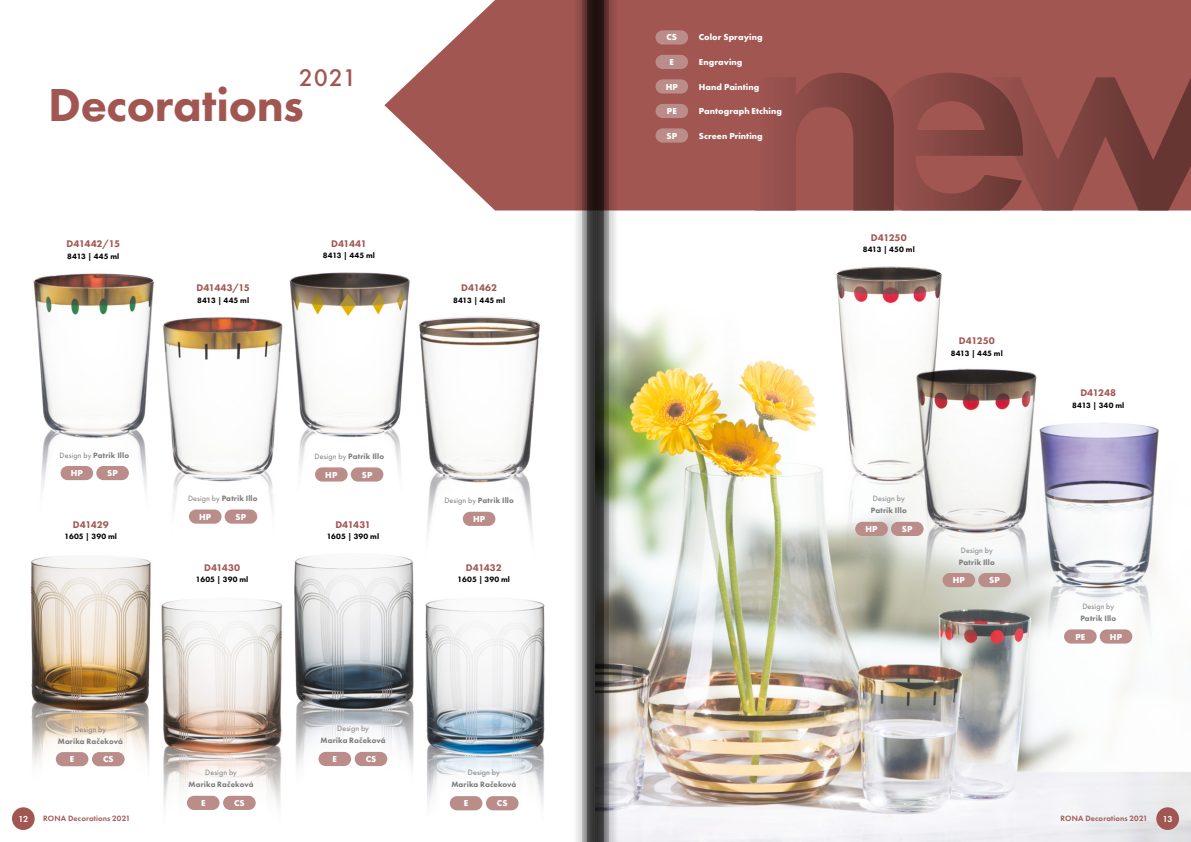
<style>
.page{position:relative;width:1191px;height:842px;background:#fff}
.page>*{position:absolute;margin:0;border:0;box-sizing:border-box;transform-origin:0 0}
.t1{font:800 48px "Futura PT";letter-spacing:-.01em;color:#a15652}
.t2{font:500 25px "Futura PT";color:#a15652}
.t3{font:800 10px "Futura PT";letter-spacing:-.005em;color:#a15652}
.t4{font:800 10px "Futura PT";letter-spacing:-.03em;color:#a15652}
.t5{font:700 9px "Futura PT";letter-spacing:.01em;color:#fff}
.t6{font:600 9px "Futura PT";color:#fff}
.t7{font:800 8px "Futura PT";letter-spacing:.015em;color:#7c7b7b}
.t8{font:800 8px "Futura PT";letter-spacing:.015em;color:#000}
.t9{font:8px "Futura PT";letter-spacing:.015em;color:#7c7b7b}
.t10{font:600 8px "Futura PT";letter-spacing:.02em;color:#a15652}
.s1{font-weight:400}
</style>
<div class="page">
<svg style="left:384px;top:0;width:807px;height:210px;background:#ac6a66"></svg>
<svg style="left:755px;top:73px;width:436px;height:137px;background:#8b4a46"></svg>
<img style="left:33px;top:273px;width:113px;height:211px">
<img style="left:146px;top:277px;width:126px;height:246px">
<img style="left:272px;top:209px;width:154px;height:304px">
<img style="left:410px;top:255px;width:131px;height:275px">
<img style="left:12px;top:484px;width:159px;height:346px">
<img style="left:144px;top:532px;width:131px;height:298px">
<img style="left:275px;top:483px;width:158px;height:324px">
<img style="left:409px;top:530px;width:136px;height:281px">
<img style="left:618px;top:210px;width:573px;height:632px">
<div style="left:56px;top:752px;width:32px;height:14px;background:#ba8d8a;border-radius:7px"></div>
<div style="left:92px;top:752px;width:33px;height:14px;background:#ba8d8a;border-radius:7px"></div>
<div style="left:187px;top:796px;width:32px;height:14px;background:#ba8d8a;border-radius:7px"></div>
<div style="left:223px;top:796px;width:33px;height:14px;background:#ba8d8a;border-radius:7px"></div>
<div style="left:318px;top:752px;width:33px;height:14px;background:#ba8d8a;border-radius:7px"></div>
<div style="left:355px;top:752px;width:32px;height:14px;background:#ba8d8a;border-radius:7px"></div>
<div style="left:450px;top:796px;width:32px;height:14px;background:#ba8d8a;border-radius:7px"></div>
<div style="left:486px;top:796px;width:32px;height:14px;background:#ba8d8a;border-radius:7px"></div>
<div style="left:61px;top:466px;width:32px;height:14px;background:#ba8d8a;border-radius:7px"></div>
<div style="left:96px;top:466px;width:33px;height:14px;background:#ba8d8a;border-radius:7px"></div>
<div style="left:189px;top:509px;width:32px;height:15px;background:#ba8d8a;border-radius:7px"></div>
<div style="left:225px;top:509px;width:32px;height:15px;background:#ba8d8a;border-radius:7px"></div>
<div style="left:315px;top:467px;width:33px;height:15px;background:#ba8d8a;border-radius:7px"></div>
<div style="left:351px;top:467px;width:32px;height:15px;background:#ba8d8a;border-radius:7px"></div>
<div style="left:463px;top:512px;width:32px;height:14px;background:#ba8d8a;border-radius:7px"></div>
<div style="left:855px;top:522px;width:33px;height:14px;background:#ba8d8a;border-radius:7px"></div>
<div style="left:891px;top:522px;width:32px;height:14px;background:#ba8d8a;border-radius:7px"></div>
<div style="left:942px;top:573px;width:33px;height:14px;background:#ba8d8a;border-radius:7px"></div>
<div style="left:978px;top:573px;width:33px;height:14px;background:#ba8d8a;border-radius:7px"></div>
<div style="left:1064px;top:629px;width:32px;height:15px;background:#ba8d8a;border-radius:7px"></div>
<div style="left:1099px;top:629px;width:33px;height:15px;background:#ba8d8a;border-radius:7px"></div>
<div style="left:655px;top:30px;width:33px;height:15px;background:#ba8d8a;border-radius:7px"></div>
<div style="left:655px;top:55px;width:33px;height:14px;background:#ba8d8a;border-radius:7px"></div>
<div style="left:655px;top:79px;width:33px;height:15px;background:#ba8d8a;border-radius:7px"></div>
<div style="left:655px;top:104px;width:33px;height:14px;background:#ba8d8a;border-radius:7px"></div>
<div style="left:655px;top:128px;width:33px;height:15px;background:#ba8d8a;border-radius:7px"></div>
<div style="left:12px;top:807px;width:23px;height:23px;background:#a15652;border-radius:50%"></div>
<div style="left:1156px;top:807px;width:23px;height:23px;background:#a15652;border-radius:50%"></div>
<svg style="left:573px;top:0;width:9px;height:842px"></svg>
<svg style="left:609px;top:0;width:9px;height:842px;background:#aea094"></svg>
<svg style="left:582px;top:0;width:6px;height:842px;background:#857a7a"></svg>
<svg style="left:603px;top:0;width:6px;height:842px;background:#675e57"></svg>
<svg style="left:588px;top:0;width:7px;height:842px;background:#373232"></svg>
<svg style="left:595px;top:0;width:8px;height:842px;background:#2b2725"></svg>
<h2 class="t2" style="left:299px;top:62px;width:59px">2021</h2>
<h1 class="t1" style="left:48px;top:75px;width:257px">Decorations</h1>
<p class="t4" style="left:67px;top:238px;width:55px">D41442/15</p>
<p class="t8" style="left:67px;top:251px;width:54px">8413 | 445 ml</p>
<p class="t3" style="left:331px;top:237px;width:37px">D41441</p>
<p class="t8" style="left:323px;top:250px;width:54px">8413 | 445 ml</p>
<p class="t3" style="left:196px;top:282px;width:55px">D41443/15</p>
<p class="t8" style="left:197px;top:295px;width:54px">8413 | 445 ml</p>
<p class="t7" style="left:60px;top:450px;width:71px"><span class="s1">Design by</span> Patrik Illo</p>
<p class="t7" style="left:314px;top:451px;width:71px"><span class="s1">Design by</span> Patrik Illo</p>
<p class="t5" style="left:71px;top:467px;width:14px">HP</p>
<p class="t5" style="left:107px;top:467px;width:12px">SP</p>
<p class="t5" style="left:325px;top:469px;width:14px">HP</p>
<p class="t5" style="left:362px;top:469px;width:12px">SP</p>
<p class="t7" style="left:188px;top:493px;width:71px"><span class="s1">Design by</span> Patrik Illo</p>
<p class="t3" style="left:73px;top:518px;width:37px">D41429</p>
<p class="t8" style="left:65px;top:531px;width:54px">1605 | 390 ml</p>
<p class="t5" style="left:199px;top:511px;width:14px">HP</p>
<p class="t5" style="left:236px;top:511px;width:12px">SP</p>
<p class="t3" style="left:335px;top:518px;width:37px">D41431</p>
<p class="t8" style="left:327px;top:531px;width:54px">1605 | 390 ml</p>
<p class="t3" style="left:204px;top:561px;width:38px">D41430</p>
<p class="t8" style="left:196px;top:574px;width:54px">1605 | 390 ml</p>
<p class="t9" style="left:74px;top:724px;width:33px">Design by</p>
<p class="t7" style="left:58px;top:736px;width:67px">Marika Račeková</p>
<p class="t9" style="left:337px;top:723px;width:33px">Design by</p>
<p class="t7" style="left:320px;top:735px;width:67px">Marika Račeková</p>
<p class="t5" style="left:70px;top:753px;width:6px">E</p>
<p class="t5" style="left:103px;top:753px;width:12px">CS</p>
<p class="t5" style="left:332px;top:753px;width:6px">E</p>
<p class="t5" style="left:366px;top:753px;width:12px">CS</p>
<p class="t9" style="left:205px;top:767px;width:33px">Design by</p>
<p class="t7" style="left:188px;top:779px;width:67px">Marika Račeková</p>
<p class="t5" style="left:201px;top:797px;width:6px">E</p>
<p class="t5" style="left:234px;top:797px;width:12px">CS</p>
<p class="t3" style="left:461px;top:282px;width:37px">D41462</p>
<p class="t8" style="left:453px;top:295px;width:54px">8413 | 445 ml</p>
<p class="t7" style="left:444px;top:496px;width:71px"><span class="s1">Design by</span> Patrik Illo</p>
<p class="t5" style="left:473px;top:513px;width:14px">HP</p>
<p class="t3" style="left:466px;top:561px;width:37px">D41432</p>
<p class="t8" style="left:457px;top:574px;width:54px">1605 | 390 ml</p>
<p class="t9" style="left:468px;top:767px;width:33px">Design by</p>
<p class="t7" style="left:451px;top:779px;width:67px">Marika Račeková</p>
<p class="t5" style="left:464px;top:797px;width:6px">E</p>
<p class="t5" style="left:497px;top:797px;width:12px">CS</p>
<p class="t5" style="left:666px;top:32px;width:12px">CS</p>
<p class="t5" style="left:699px;top:32px;width:65px">Color Spraying</p>
<p class="t5" style="left:669px;top:56px;width:6px">E</p>
<p class="t5" style="left:699px;top:56px;width:45px">Engraving</p>
<p class="t5" style="left:666px;top:81px;width:14px">HP</p>
<p class="t5" style="left:699px;top:81px;width:62px">Hand Painting</p>
<p class="t5" style="left:667px;top:105px;width:11px">PE</p>
<p class="t5" style="left:699px;top:105px;width:84px">Pantograph Etching</p>
<p class="t5" style="left:666px;top:130px;width:12px">SP</p>
<p class="t5" style="left:699px;top:130px;width:65px">Screen Printing</p>
<p class="t3" style="left:871px;top:231px;width:37px">D41250</p>
<p class="t8" style="left:862px;top:244px;width:53px">8413 | 450 ml</p>
<p class="t3" style="left:959px;top:335px;width:37px">D41250</p>
<p class="t8" style="left:950px;top:348px;width:54px">8413 | 445 ml</p>
<p class="t9" style="left:873px;top:494px;width:33px">Design by</p>
<p class="t7" style="left:871px;top:505px;width:37px">Patrik Illo</p>
<p class="t5" style="left:865px;top:523px;width:14px">HP</p>
<p class="t5" style="left:902px;top:523px;width:12px">SP</p>
<p class="t9" style="left:961px;top:545px;width:33px">Design by</p>
<p class="t7" style="left:959px;top:557px;width:37px">Patrik Illo</p>
<p class="t5" style="left:952px;top:574px;width:14px">HP</p>
<p class="t5" style="left:989px;top:574px;width:12px">SP</p>
<p class="t3" style="left:1080px;top:387px;width:37px">D41248</p>
<p class="t8" style="left:1072px;top:400px;width:54px">8413 | 340 ml</p>
<p class="t9" style="left:1082px;top:602px;width:33px">Design by</p>
<p class="t7" style="left:1080px;top:613px;width:37px">Patrik Illo</p>
<p class="t5" style="left:1075px;top:631px;width:11px">PE</p>
<p class="t5" style="left:1110px;top:631px;width:14px">HP</p>
<p class="t6" style="left:18px;top:813px;width:11px">12</p>
<p class="t10" style="left:43px;top:813px;width:89px">RONA Decorations 2021</p>
<p class="t10" style="left:1060px;top:813px;width:89px">RONA Decorations 2021</p>
<p class="t6" style="left:1162px;top:813px;width:11px">13</p>
</div>
